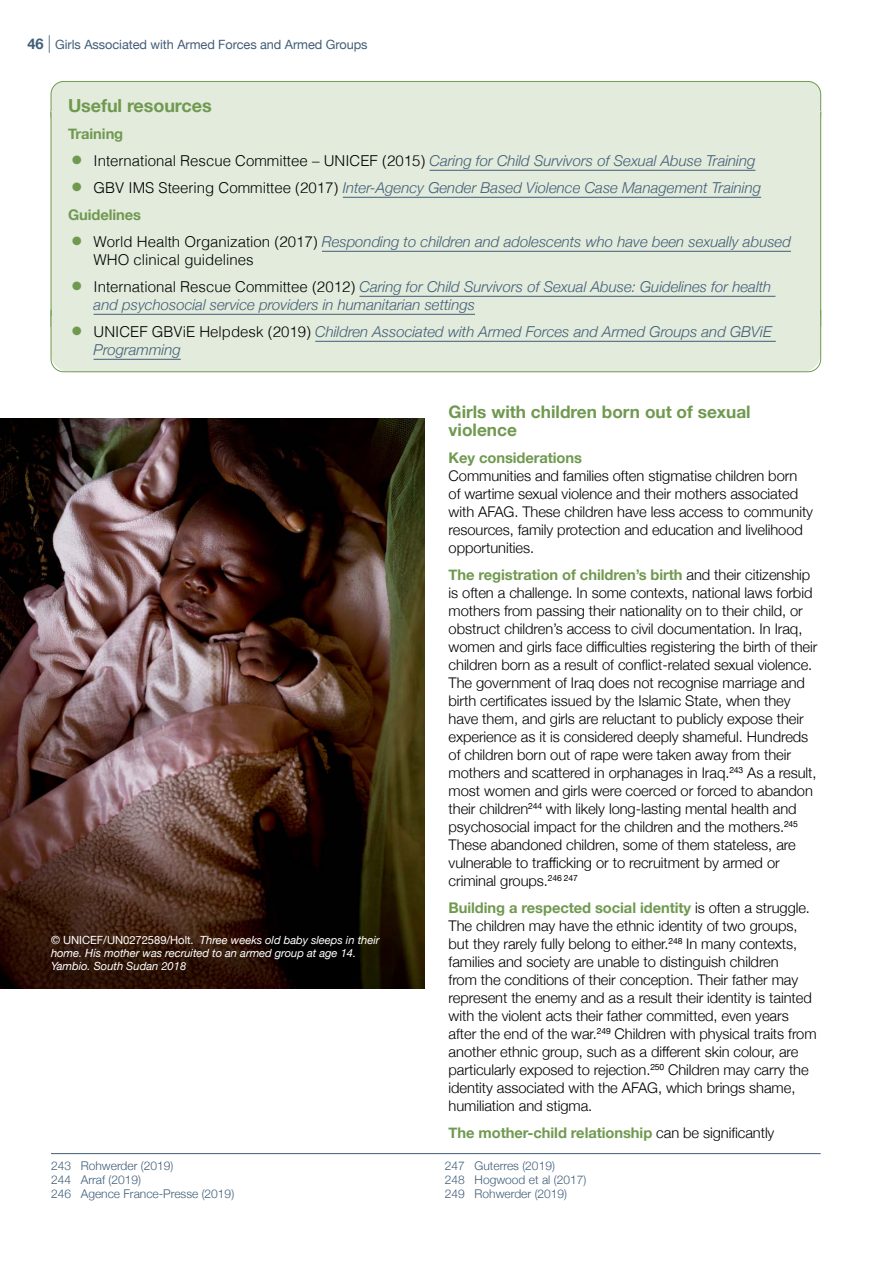
<style>
.page{position:relative;width:893px;height:1263px;background:#fff}
.page>*{position:absolute;margin:0;border:0;box-sizing:border-box;transform-origin:0 0}
.Oskar_-_body_text{font:700 18px "Helvetica Neue";letter-spacing:-.005em;color:#709950}
.level_2_section_4{font:700 17.25px/18px "Helvetica Neue";color:#709950}
.t1{font:italic 300 15px/18px "Helvetica Neue";color:#415e78}
.Oskar_-_body_text-2{font:300 14.7px/18px "Helvetica Neue";letter-spacing:-.005em;color:#000}
.Oskar_-_body_text-3{font:700 14.7px "Helvetica Neue";letter-spacing:-.005em;color:#709950}
.level_3_section_4{font:700 14.7px "Helvetica Neue";letter-spacing:-.005em;color:#709950}
.t2{font:12.75px "Helvetica Neue";letter-spacing:-.005em;color:#415e78}
.t3{font:300 12px "Helvetica Neue";color:#415e78}
.Oskar_-_body_text-4{font:italic 11.25px/12.8px "Helvetica Neue";letter-spacing:-.005em;color:#fff}
.s1{font-weight:700;font-size:14.7px}
.s2{font-weight:300;font-size:17.7px}
.s3{color:#709950}
.s4{font-family:"Helvetica";font-style:normal;color:#000}
.s5{font-style:normal}
.s6{font-weight:700;color:#709950}
.s7{font-weight:300;color:#000}
</style>
<div class="page">
<div style="left:51px;top:81px;width:770px;height:47px;background:#e2ebdc;border-radius:13px"></div>
<div style="left:51px;top:81px;width:770px;height:48px;border:1px solid #709950;border-radius:13px"></div>
<div style="left:51px;top:112px;width:770px;height:215px;background:#e2ebdc"></div>
<hr style="left:51px;top:112px;width:1px;height:215px;background:#709950">
<hr style="left:820px;top:112px;width:1px;height:215px;background:#709950">
<hr style="left:429px;top:170px;width:326px;height:1px;background:#415e78">
<hr style="left:343px;top:197px;width:418px;height:1px;background:#415e78">
<hr style="left:322px;top:251px;width:469px;height:1px;background:#415e78">
<hr style="left:359px;top:296px;width:416px;height:1px;background:#415e78">
<div style="left:50px;top:309px;width:772px;height:64px;background:#e2ebdc"></div>
<hr style="left:315px;top:341px;width:461px;height:1px;background:#415e78">
<hr style="left:94px;top:359px;width:87px;height:1px;background:#415e78">
<img style="left:0;top:418px;width:424px;height:571px">
<hr style="left:51px;top:1153px;width:770px;height:1px;background:#415e78">
<div style="left:51px;top:935px;width:349px;height:56px;background:#000;opacity:.6"></div>
<p class="t2" style="left:28px;top:35px;width:342px"><span class="s1">46</span> <span class="s2">|</span> Girls Associated with Armed Forces and Armed Groups</p>
<p class="Oskar_-_body_text" style="left:68px;top:91px;width:145px">Useful resources</p>
<p class="Oskar_-_body_text-3" style="left:68px;top:122px;width:57px">Training</p>
<p class="t1" style="left:72px;top:150px;width:685px"><span class="s3">●</span> <span class="s4">International Rescue Committee – UNICEF (2015)</span> Caring for Child Survivors of Sexual Abuse Training</p>
<p class="t1" style="left:72px;top:177px;width:690px"><span class="s3">●</span> <span class="s4">GBV IMS Steering Committee (2017)</span> Inter-Agency Gender Based Violence Case Management Training</p>
<p class="Oskar_-_body_text-3" style="left:68px;top:203px;width:75px">Guidelines</p>
<p class="t1" style="left:94px;top:231px;width:699px;text-indent:-21px"><span class="s3">●</span> <span class="s4">World Health Organization (2017)</span> Responding to children and adolescents who have been sexually abused<br><span class="s4">WHO clinical guidelines</span></p>
<p class="t1" style="left:94px;top:276px;width:679px;text-indent:-21px"><span class="s3">●</span> <span class="s4">International Rescue Committee (2012)</span> Caring for Child Survivors of Sexual Abuse: Guidelines for health and psychosocial service providers in humanitarian settings</p>
<p class="t1" style="left:94px;top:321px;width:680px;text-indent:-21px"><span class="s3">●</span> <span class="s4">UNICEF GBViE Helpdesk (2019)</span> Children Associated with Armed Forces and Armed Groups and GBViE<br>Programming</p>
<p class="Oskar_-_body_text-4" style="left:51px;top:934px;width:330px"><span class="s5">© UNICEF/UN0272589/Holt.</span> Three weeks old baby sleeps in their home. His mother was recruited to an armed group at age 14.<br>Yambio. South Sudan 2018</p>
<p class="t3" style="left:51px;top:1156px;width:124px">243 Rohwerder (2019)</p>
<p class="t3" style="left:51px;top:1170px;width:92px">244 Arraf (2019)</p>
<p class="t3" style="left:51px;top:1184px;width:185px">246 Agence France-Presse (2019)</p>
<p class="level_2_section_4" style="left:449px;top:403px;width:304px">Girls with children born out of sexual violence</p>
<p class="level_3_section_4" style="left:449px;top:446px;width:135px">Key considerations</p>
<p class="Oskar_-_body_text-2" style="left:449px;top:465px;width:366px">Communities and families often stigmatise children born<br>of wartime sexual violence and their mothers associated with AFAG. These children have less access to community resources, family protection and education and livelihood opportunities.</p>
<p class="Oskar_-_body_text-2" style="left:449px;top:564px;width:370px"><span class="s6">The registration of children’s birth</span> and their citizenship is often a challenge. In some contexts, national laws forbid mothers from passing their nationality on to their child, or obstruct children’s access to civil documentation. In Iraq, women and girls face difficulties registering the birth of their children born as a result of conflict-related sexual violence.<br>The government of Iraq does not recognise marriage and birth certificates issued by the Islamic State, when they have them, and girls are reluctant to publicly expose their experience as it is considered deeply shameful. Hundreds of children born out of rape were taken away from their mothers and scattered in orphanages in Iraq.<sup>243</sup> As a result, most women and girls were coerced or forced to abandon their children<sup>244</sup> with likely long-lasting mental health and psychosocial impact for the children and the mothers.<sup>245<br></sup>These abandoned children, some of them stateless, are vulnerable to trafficking or to recruitment by armed or criminal groups.<sup>246</sup> <sup>247</sup></p>
<p class="Oskar_-_body_text-2" style="left:449px;top:897px;width:369px"><span class="s6">Building a respected social identity</span> is often a struggle.<br>The children may have the ethnic identity of two groups, but they rarely fully belong to either.<sup>248</sup> In many contexts, families and society are unable to distinguish children<br>from the conditions of their conception. Their father may represent the enemy and as a result their identity is tainted with the violent acts their father committed, even years after the end of the war.<sup>249</sup> Children with physical traits from another ethnic group, such as a different skin colour, are particularly exposed to rejection.<sup>250</sup> Children may carry the identity associated with the AFAG, which brings shame, humiliation and stigma.</p>
<p class="Oskar_-_body_text-3" style="left:449px;top:1121px;width:327px">The mother-child relationship <span class="s7">can be significantly</span></p>
<p class="t3" style="left:445px;top:1156px;width:112px">247 Guterres (2019)</p>
<p class="t3" style="left:445px;top:1170px;width:143px">248 Hogwood et al (2017)</p>
<p class="t3" style="left:445px;top:1184px;width:124px">249 Rohwerder (2019)</p>
</div>
